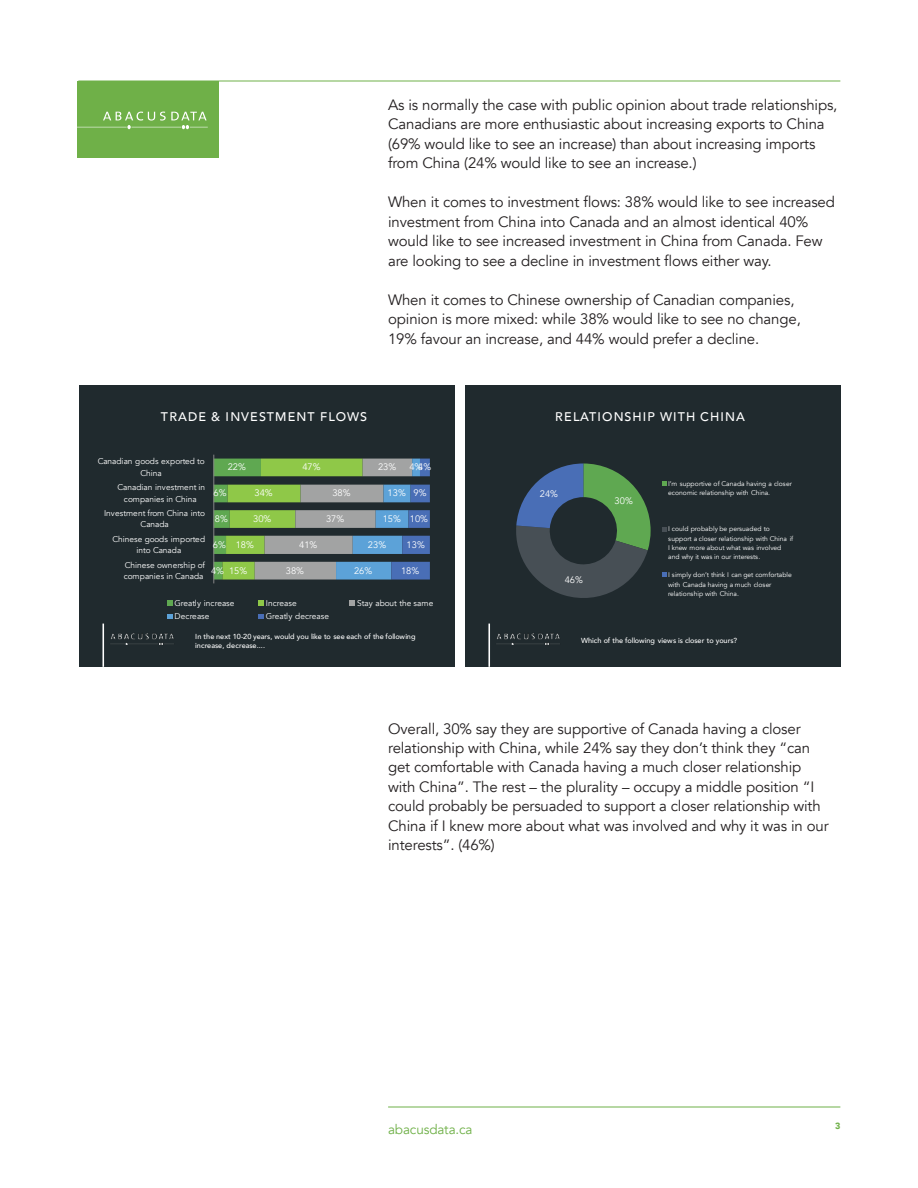
<style>
.page{position:relative;width:918px;height:1188px;background:#fff}
.page>*{position:absolute;margin:0;border:0;box-sizing:border-box;transform-origin:0 0}
.t1{font:15px/19.5px "Avenir";letter-spacing:-.01em;color:#231f20}
.t2{font:13.5px "Avenir";letter-spacing:-.01em;color:#6fb048}
.t3{font:500 12.45px "Avenir";letter-spacing:.09em;color:#fff}
.t4{font:9.45px "Avenir";color:#fff}
.t5{font:900 9px "Avenir";color:#6fb048}
.t6{font:8.4px/11.4px "Avenir";letter-spacing:.005em;color:#fff;text-align:center}
.t7{font:500 7.35px/8.9px "Avenir";letter-spacing:-.015em;color:#fff}
.t8{font:6.75px/9.4px "Avenir";letter-spacing:-.01em;color:#fff}
</style>
<div class="page">
<hr style="left:78px;top:81px;width:762px;height:1px;background:#6fb048">
<hr style="left:388px;top:1107px;width:452px;height:1px;background:#6fb048">
<div style="left:78px;top:81px;width:141px;height:77px;background:#6fb048"></div>
<svg style="left:77px;top:112px;width:131px;height:17px"></svg>
<div style="left:465px;top:385px;width:375px;height:282px;background:#202a2e"></div>
<img style="left:496px;top:633px;width:64px;height:12px">
<hr style="left:488px;top:624px;width:2px;height:43px;background:#fff">
<svg style="left:516px;top:463px;width:135px;height:135px"></svg>
<svg style="left:662px;top:482px;width:4px;height:4px"></svg>
<svg style="left:662px;top:527px;width:4px;height:5px"></svg>
<svg style="left:662px;top:573px;width:4px;height:4px"></svg>
<div style="left:79px;top:385px;width:375px;height:282px;background:#202a2e"></div>
<img style="left:110px;top:633px;width:64px;height:12px">
<hr style="left:102px;top:624px;width:2px;height:43px;background:#fff">
<svg style="left:215px;top:459px;width:215px;height:121px"></svg>
<hr style="left:214px;top:455px;width:1px;height:128px;background:#858485">
<svg style="left:167px;top:601px;width:5px;height:5px"></svg>
<svg style="left:258px;top:601px;width:6px;height:5px"></svg>
<svg style="left:350px;top:601px;width:5px;height:5px"></svg>
<svg style="left:167px;top:614px;width:5px;height:5px"></svg>
<svg style="left:258px;top:614px;width:6px;height:5px"></svg>
<p class="t1" style="left:388px;top:95px;width:451px">As is normally the case with public opinion about trade relationships, Canadians are more enthusiastic about increasing exports to China (69% would like to see an increase) than about increasing imports from China (24% would like to see an increase.)</p>
<p class="t1" style="left:388px;top:192px;width:448px">When it comes to investment flows: 38% would like to see increased investment from China into Canada and an almost identical 40% would like to see increased investment in China from Canada. Few are looking to see a decline in investment flows either way.</p>
<p class="t1" style="left:388px;top:290px;width:414px">When it comes to Chinese ownership of Canadian companies, opinion is more mixed: while 38% would like to see no change,<br>19% favour an increase, and 44% would prefer a decline.</p>
<p class="t3" style="left:161px;top:406px;width:208px">TRADE &amp; INVESTMENT FLOWS</p>
<p class="t3" style="left:555px;top:406px;width:191px">RELATIONSHIP WITH CHINA</p>
<p class="t6" style="left:98px;top:456px;width:109px">Canadian goods exported to<br>China</p>
<p class="t6" style="left:118px;top:482px;width:89px">Canadian investment in companies in China</p>
<p class="t6" style="left:104px;top:508px;width:102px">Investment from China into<br>Canada</p>
<p class="t6" style="left:112px;top:533px;width:94px">Chinese goods imported into Canada</p>
<p class="t6" style="left:124px;top:559px;width:83px;text-align:left">Chinese ownership of companies in Canada</p>
<p class="t6" style="left:175px;top:598px;width:61px">Greatly increase</p>
<p class="t6" style="left:266px;top:598px;width:32px">Increase</p>
<p class="t6" style="left:357px;top:598px;width:78px">Stay about the same</p>
<p class="t6" style="left:175px;top:611px;width:36px">Decrease</p>
<p class="t6" style="left:266px;top:611px;width:65px">Greatly decrease</p>
<p class="t4" style="left:418px;top:462px;width:15px">4%</p>
<p class="t4" style="left:413px;top:487px;width:15px">9%</p>
<p class="t4" style="left:410px;top:513px;width:20px">10%</p>
<p class="t4" style="left:407px;top:539px;width:20px">13%</p>
<p class="t4" style="left:401px;top:565px;width:20px">18%</p>
<p class="t4" style="left:409px;top:462px;width:15px">4%</p>
<p class="t4" style="left:378px;top:462px;width:20px">23%</p>
<p class="t4" style="left:302px;top:462px;width:20px">47%</p>
<p class="t4" style="left:228px;top:462px;width:20px">22%</p>
<p class="t4" style="left:388px;top:487px;width:20px">13%</p>
<p class="t4" style="left:383px;top:513px;width:20px">15%</p>
<p class="t4" style="left:368px;top:539px;width:20px">23%</p>
<p class="t4" style="left:354px;top:565px;width:20px">26%</p>
<p class="t4" style="left:332px;top:487px;width:20px">38%</p>
<p class="t4" style="left:326px;top:513px;width:20px">37%</p>
<p class="t4" style="left:254px;top:487px;width:20px">34%</p>
<p class="t4" style="left:253px;top:513px;width:20px">30%</p>
<p class="t4" style="left:236px;top:539px;width:20px">18%</p>
<p class="t4" style="left:229px;top:565px;width:20px">15%</p>
<p class="t4" style="left:214px;top:487px;width:15px">6%</p>
<p class="t4" style="left:215px;top:513px;width:15px">8%</p>
<p class="t4" style="left:213px;top:539px;width:15px">6%</p>
<p class="t4" style="left:211px;top:565px;width:15px">4%</p>
<p class="t4" style="left:299px;top:539px;width:20px">41%</p>
<p class="t4" style="left:286px;top:565px;width:20px">38%</p>
<p class="t7" style="left:195px;top:632px;width:222px">In the next 10-20 years, would you like to see each of the following increase, decrease....</p>
<p class="t4" style="left:540px;top:488px;width:20px">24%</p>
<p class="t8" style="left:668px;top:479px;width:125px">I’m supportive of Canada having a closer economic relationship with China.</p>
<p class="t8" style="left:668px;top:525px;width:127px">I could probably be persuaded to support a closer relationship with China if I knew more about what was involved and why it was in our interests.</p>
<p class="t8" style="left:668px;top:570px;width:125px">I simply don’t think I can get comfortable with Canada having a much closer relationship with China.</p>
<p class="t4" style="left:615px;top:495px;width:20px">30%</p>
<p class="t4" style="left:565px;top:574px;width:20px">46%</p>
<p class="t7" style="left:581px;top:636px;width:157px">Which of the following views is closer to yours?</p>
<p class="t1" style="left:388px;top:719px;width:442px">Overall, 30% say they are supportive of Canada having a closer relationship with China, while 24% say they don’t think they “can get comfortable with Canada having a much closer relationship with China”. The rest – the plurality – occupy a middle position “I could probably be persuaded to support a closer relationship with China if I knew more about what was involved and why it was in our interests”. (46%)</p>
<p class="t2" style="left:388px;top:1122px;width:86px">abacusdata.ca</p>
<p class="t5" style="left:835px;top:1118px;width:7px">3</p>
</div>
